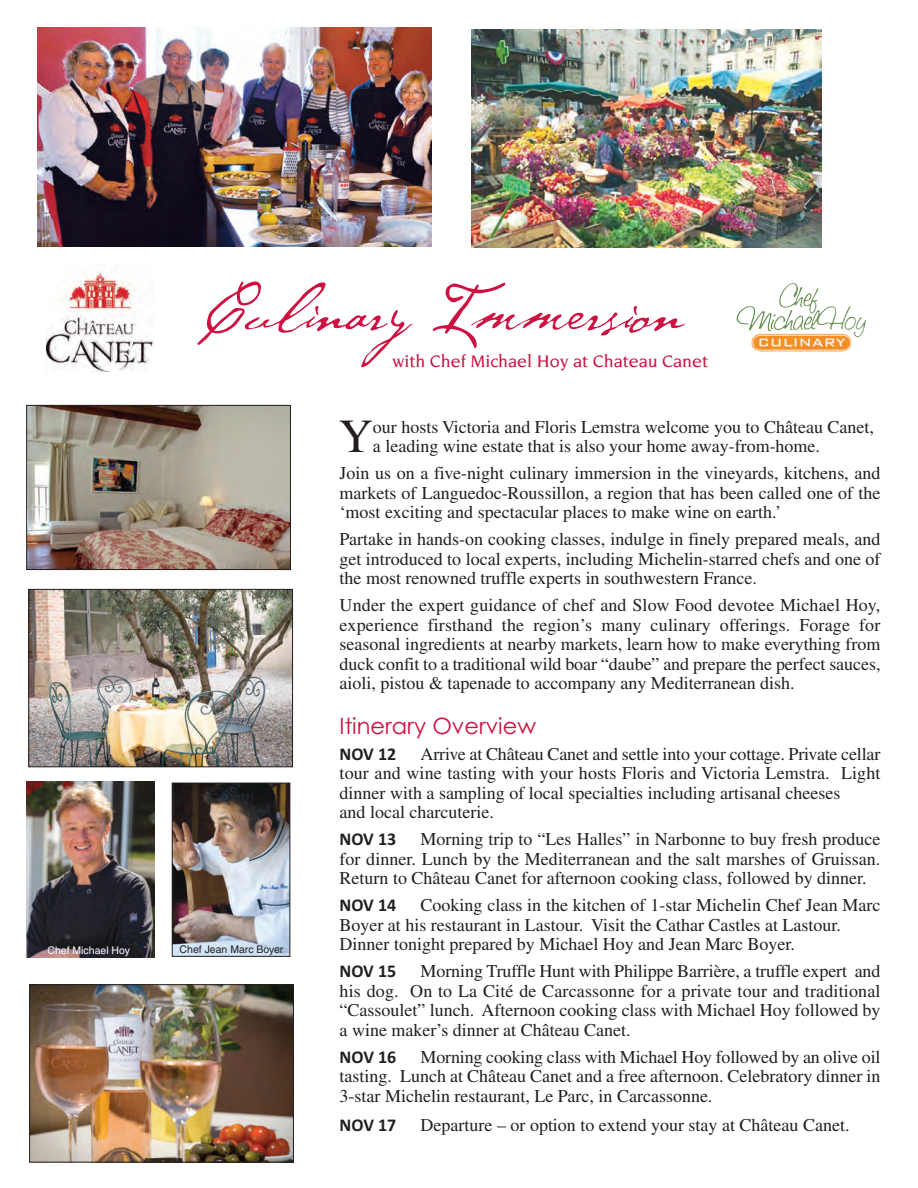
<style>
.page{position:relative;width:918px;height:1188px;background:#fff}
.page>*{position:absolute;margin:0;border:0;box-sizing:border-box;transform-origin:0 0}
.t1{font:69px "Cezanne";color:#cd1141}
.t2{font:47.4px "Times";color:#231f20}
.t3{font:22.5px "Century Gothic";color:#cd1141}
.t4{font:18px/19.5px "Times";color:#231f20;text-align:justify}
.t5{font:500 18px "Novarese";color:#cd1141}
.t6{font:700 18px "Calibri";color:#231f20}
.t7{font:10.5px "Helvetica";color:#231f20}
.t8{font:10.5px "Helvetica";color:#fff}
</style>
<div class="page">
<img style="left:31px;top:986px;width:261px;height:174px">
<div style="left:29px;top:984px;width:265px;height:178px;border:1px solid #231f20"></div>
<img style="left:174px;top:785px;width:114px;height:170px">
<div style="left:172px;top:783px;width:118px;height:174px;border:1px solid #231f20"></div>
<img style="left:46px;top:271px;width:107px;height:100px">
<img style="left:752px;top:283px;width:99px;height:69px">
<img style="left:37px;top:28px;width:395px;height:219px">
<img style="left:28px;top:407px;width:261px;height:161px">
<div style="left:26px;top:405px;width:265px;height:165px;border:1px solid #231f20"></div>
<img style="left:26px;top:782px;width:128px;height:176px">
<img style="left:30px;top:591px;width:261px;height:174px">
<div style="left:28px;top:589px;width:265px;height:178px;border:1px solid #231f20"></div>
<img style="left:471px;top:29px;width:350px;height:218px">
<h1 class="t1" style="left:204px;top:264px;width:481px">Culinary Immersion</h1>
<p class="t5" style="left:392px;top:354px;width:317px">with Chef Michael Hoy at Chateau Canet</p>
<p class="t8" style="left:47px;top:946px;width:84px">Chef Michael Hoy</p>
<p class="t7" style="left:180px;top:946px;width:105px">Chef Jean Marc Boyer</p>
<h2 class="t2" style="left:339px;top:420px;width:36px">Y</h2>
<p class="t4" style="left:373px;top:419px;width:503px">our hosts Victoria and Floris Lemstra welcome you to Château Canet, a leading wine estate that is also your home away-from-home.</p>
<p class="t4" style="left:340px;top:465px;width:542px">Join us on a five-night culinary immersion in the vineyards, kitchens, and markets of Languedoc-Roussillon, a region that has been called one of the ‘most exciting and spectacular places to make wine on earth.’</p>
<p class="t4" style="left:340px;top:531px;width:542px">Partake in hands-on cooking classes, indulge in finely prepared meals, and get introduced to local experts, including Michelin-starred chefs and one of the most renowned truffle experts in southwestern France.</p>
<p class="t4" style="left:340px;top:597px;width:542px">Under the expert guidance of chef and Slow Food devotee Michael Hoy, experience firsthand the region’s many culinary offerings. Forage for seasonal ingredients at nearby markets, learn how to make everything from duck confit to a traditional wild boar “daube” and prepare the perfect sauces, aioli, pistou &amp; tapenade to accompany any Mediterranean dish.</p>
<p class="t3" style="left:340px;top:713px;width:198px">Itinerary Overview</p>
<p class="t6" style="left:340px;top:743px;width:58px">NOV 12</p>
<p class="t4" style="left:340px;top:746px;width:542px;text-align:left;text-indent:81px">Arrive at Château Canet and settle into your cottage. Private cellar tour and wine tasting with your hosts Floris and Victoria Lemstra. Light dinner with a sampling of local specialties including artisanal cheeses<br>and local charcuterie.</p>
<p class="t6" style="left:340px;top:829px;width:58px">NOV 13</p>
<p class="t4" style="left:340px;top:831px;width:542px;text-indent:81px">Morning trip to “Les Halles” in Narbonne to buy fresh produce for dinner. Lunch by the Mediterranean and the salt marshes of Gruissan.<br>Return to Château Canet for afternoon cooking class, followed by dinner.</p>
<p class="t6" style="left:340px;top:895px;width:58px">NOV 14</p>
<p class="t4" style="left:340px;top:897px;width:542px;text-align:left;text-indent:81px">Cooking class in the kitchen of 1-star Michelin Chef Jean Marc<br>Boyer at his restaurant in Lastour. Visit the Cathar Castles at Lastour.<br>Dinner tonight prepared by Michael Hoy and Jean Marc Boyer.</p>
<p class="t6" style="left:340px;top:961px;width:58px">NOV 15</p>
<p class="t4" style="left:340px;top:963px;width:543px;text-indent:81px">Morning Truffle Hunt with Philippe Barrière, a truffle expert and his dog. On to La Cité de Carcassonne for a private tour and traditional “Cassoulet” lunch. Afternoon cooking class with Michael Hoy followed by a wine maker’s dinner at Château Canet.</p>
<p class="t6" style="left:340px;top:1046px;width:58px">NOV 16</p>
<p class="t4" style="left:340px;top:1049px;width:542px;text-indent:81px">Morning cooking class with Michael Hoy followed by an olive oil tasting. Lunch at Château Canet and a free afternoon. Celebratory dinner in 3-star Michelin restaurant, Le Parc, in Carcassonne.</p>
<p class="t6" style="left:340px;top:1114px;width:58px">NOV 17</p>
<p class="t4" style="left:421px;top:1117px;width:430px">Departure – or option to extend your stay at Château Canet.</p>
</div>
